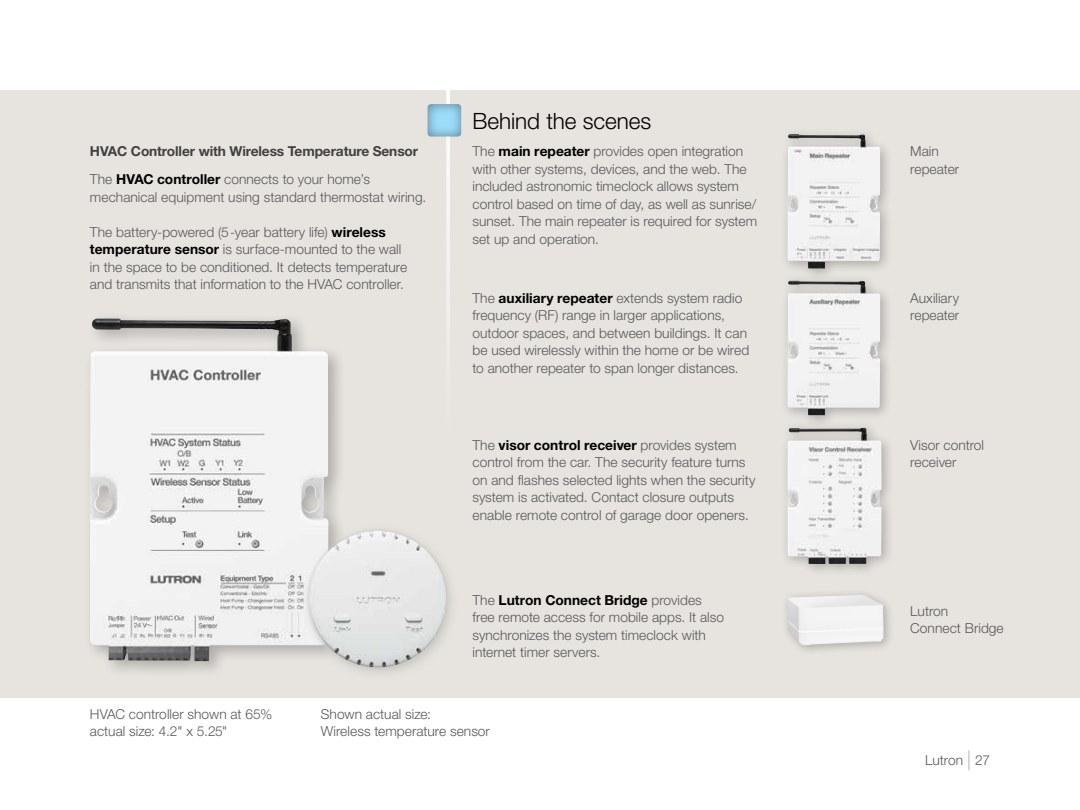
<style>
.page{position:relative;width:1080px;height:810px;background:#fff}
.page>*{position:absolute;margin:0;border:0;box-sizing:border-box;transform-origin:0 0}
.t1{font:300 22.5px "Helvetica Neue LT Std";letter-spacing:-.005em;color:#000}
.t2{font:300 13.75px/17.5px "Helvetica Neue LT Std";color:#58595b}
.t3{font:700 13.75px "Helvetica Neue LT Std";letter-spacing:-.01em;color:#414042}
.s1{font-weight:700;color:#000}
.s2{font-weight:200;font-size:20px}
</style>
<div class="page">
<div style="left:0;top:90px;width:1080px;height:608px;background:#e7e3df"></div>
<svg style="left:446px;top:90px;width:4px;height:235px"></svg>
<div style="left:780px;top:127px;width:113px;height:154px;background:#000;opacity:.25"></div>
<img style="left:788px;top:134px;width:92px;height:134px">
<div style="left:780px;top:274px;width:113px;height:154px;background:#000;opacity:.25"></div>
<img style="left:788px;top:281px;width:92px;height:134px">
<div style="left:425px;top:104px;width:37px;height:35px;background:#000;opacity:.25"></div>
<div style="left:83px;top:311px;width:264px;height:368px;background:#000;opacity:.25"></div>
<img style="left:90px;top:318px;width:238px;height:343px">
<div style="left:780px;top:421px;width:114px;height:156px;background:#000;opacity:.25"></div>
<img style="left:788px;top:428px;width:94px;height:136px">
<svg style="left:302px;top:524px;width:149px;height:155px"></svg>
<div style="left:306px;top:528px;width:143px;height:142px;background:#c7c8c1;opacity:.75"></div>
<img style="left:309px;top:531px;width:137px;height:137px">
<div style="left:781px;top:588px;width:113px;height:68px;background:#000;opacity:.25"></div>
<img style="left:788px;top:595px;width:96px;height:50px">
<p class="t3" style="left:90px;top:143px;width:330px">HVAC Controller with Wireless Temperature Sensor</p>
<p class="t2" style="left:90px;top:170px;width:338px">The <span class="s1">HVAC controller</span> connects to your home’s mechanical equipment using standard thermostat wiring.</p>
<p class="t2" style="left:90px;top:223px;width:319px">The battery-powered (5-year battery life) <span class="s1">wireless temperature sensor</span> is surface-mounted to the wall in the space to be conditioned. It detects temperature and transmits that information to the HVAC controller.</p>
<h1 class="t1" style="left:472px;top:107px;width:180px">Behind the scenes</h1>
<p class="t2" style="left:472px;top:142px;width:286px">The <span class="s1">main repeater</span> provides open integration with other systems, devices, and the web. The included astronomic timeclock allows system control based on time of day, as well as sunrise/ sunset. The main repeater is required for system set up and operation.</p>
<p class="t2" style="left:472px;top:289px;width:278px">The <span class="s1">auxiliary repeater</span> extends system radio frequency (RF) range in larger applications, outdoor spaces, and between buildings. It can be used wirelessly within the home or be wired to another repeater to span longer distances.</p>
<p class="t2" style="left:472px;top:436px;width:284px">The <span class="s1">visor control receiver</span> provides system control from the car. The security feature turns on and flashes selected lights when the security system is activated. Contact closure outputs enable remote control of garage door openers.</p>
<p class="t2" style="left:472px;top:591px;width:253px">The <span class="s1">Lutron Connect Bridge</span> provides free remote access for mobile apps. It also synchronizes the system timeclock with internet timer servers.</p>
<p class="t2" style="left:90px;top:705px;width:184px">HVAC controller shown at 65% actual size: 4.2" x 5.25"</p>
<p class="t2" style="left:321px;top:705px;width:171px">Shown actual size:<br>Wireless temperature sensor</p>
<p class="t2" style="left:910px;top:142px;width:51px">Main repeater</p>
<p class="t2" style="left:910px;top:289px;width:51px">Auxiliary repeater</p>
<p class="t2" style="left:910px;top:436px;width:75px">Visor control receiver</p>
<p class="t2" style="left:910px;top:602px;width:95px">Lutron<br>Connect Bridge</p>
<p class="t2" style="left:925px;top:751px;width:66px">Lutron <span class="s2">|</span> 27</p>
</div>
